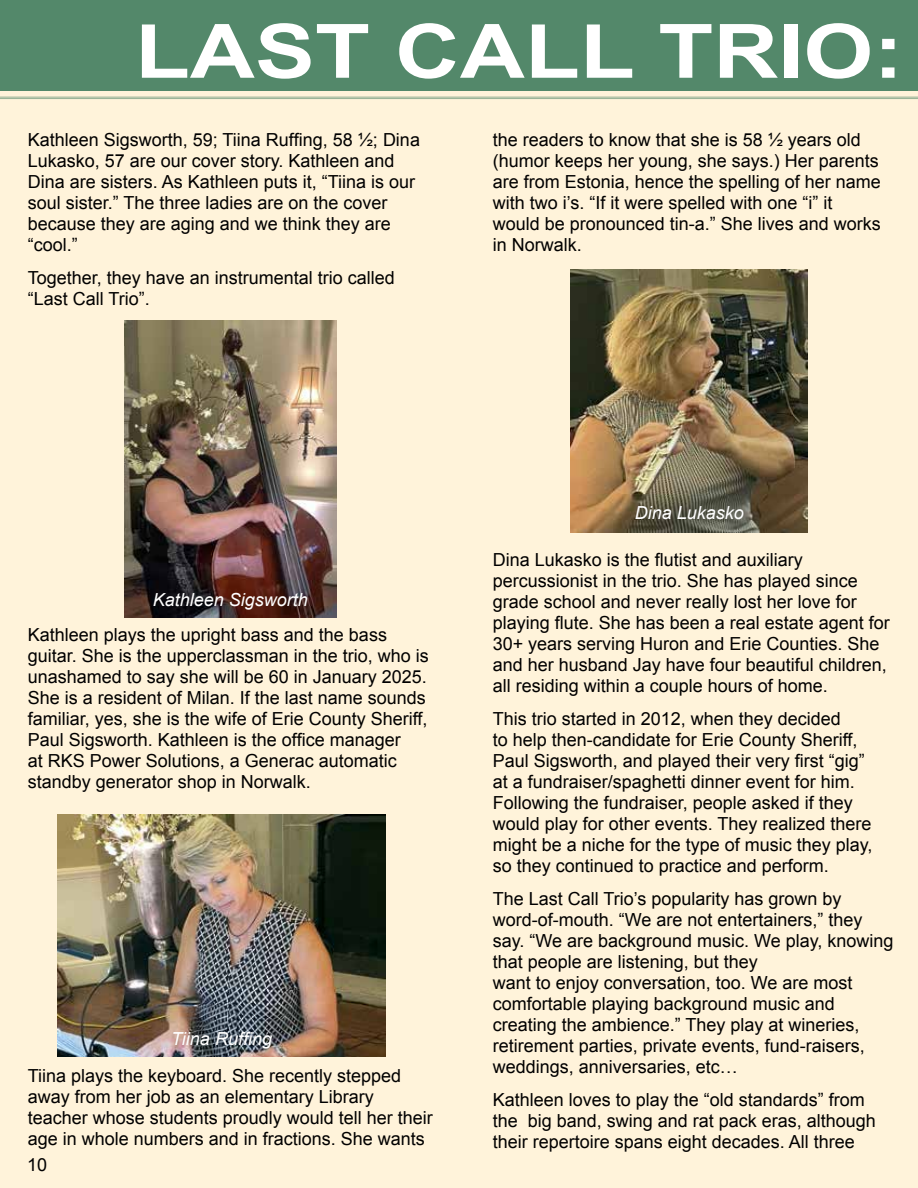
<style>
.page{position:relative;width:918px;height:1188px;background:#fff3da}
.page>*{position:absolute;margin:0;border:0;box-sizing:border-box;transform-origin:0 0}
.t1{font:700 75px "Arial";color:#fff;scale:1.2 1}
.t2{font:18px/21px "Arial";color:#000}
.t3{font:italic 18px "Arial";color:#fff}
</style>
<div class="page">
<div style="left:0;top:0;width:918px;height:91px;background:#53886a"></div>
<hr style="left:0;top:96px;width:918px;height:3px;background:#53886a">
<img style="left:124px;top:321px;width:212px;height:296px">
<img style="left:58px;top:814px;width:327px;height:242px">
<img style="left:570px;top:270px;width:238px;height:262px">
<h1 class="t1" style="left:135px;top:2px;width:642px">LAST CALL TRIO:</h1>
<p class="t2" style="left:28px;top:129px;width:394px">Kathleen Sigsworth, 59; Tiina Ruffing, 58 ½; Dina Lukasko, 57 are our cover story. Kathleen and Dina are sisters. As Kathleen puts it, “Tiina is our soul sister.” The three ladies are on the cover because they are aging and we think they are “cool.”</p>
<p class="t2" style="left:28px;top:267px;width:369px">Together, they have an instrumental trio called “Last Call Trio”.</p>
<p class="t2" style="left:493px;top:129px;width:390px">the readers to know that she is 58 ½ years old (humor keeps her young, she says.) Her parents are from Estonia, hence the spelling of her name with two i’s. “If it were spelled with one “i” it would be pronounced tin-a.” She lives and works in Norwalk.</p>
<p class="t3" style="left:153px;top:588px;width:157px">Kathleen Sigsworth</p>
<p class="t2" style="left:28px;top:624px;width:403px">Kathleen plays the upright bass and the bass guitar. She is the upperclassman in the trio, who is unashamed to say she will be 60 in January 2025.<br>She is a resident of Milan. If the last name sounds familiar, yes, she is the wife of Erie County Sheriff, Paul Sigsworth. Kathleen is the office manager<br>at RKS Power Solutions, a Generac automatic standby generator shop in Norwalk.</p>
<p class="t3" style="left:171px;top:1027px;width:102px">Tiina Ruffing</p>
<p class="t2" style="left:28px;top:1065px;width:406px">Tiina plays the keyboard. She recently stepped away from her job as an elementary Library teacher whose students proudly would tell her their age in whole numbers and in fractions. She wants</p>
<p class="t2" style="left:27px;top:1154px;width:22px">10</p>
<p class="t3" style="left:635px;top:501px;width:111px">Dina Lukasko</p>
<p class="t2" style="left:493px;top:549px;width:399px">Dina Lukasko is the flutist and auxiliary percussionist in the trio. She has played since grade school and never really lost her love for playing flute. She has been a real estate agent for 30+ years serving Huron and Erie Counties. She and her husband Jay have four beautiful children, all residing within a couple hours of home.</p>
<p class="t2" style="left:493px;top:708px;width:381px">This trio started in 2012, when they decided<br>to help then-candidate for Erie County Sheriff, Paul Sigsworth, and played their very first “gig” at a fundraiser/spaghetti dinner event for him.<br>Following the fundraiser, people asked if they would play for other events. They realized there might be a niche for the type of music they play, so they continued to practice and perform.</p>
<p class="t2" style="left:493px;top:889px;width:402px">The Last Call Trio’s popularity has grown by word-of-mouth. “We are not entertainers,” they say. “We are background music. We play, knowing that people are listening, but they<br>want to enjoy conversation, too. We are most comfortable playing background music and creating the ambience.” They play at wineries, retirement parties, private events, fund-raisers, weddings, anniversaries, etc…</p>
<p class="t2" style="left:493px;top:1090px;width:385px">Kathleen loves to play the “old standards” from the big band, swing and rat pack eras, although their repertoire spans eight decades. All three</p>
</div>
